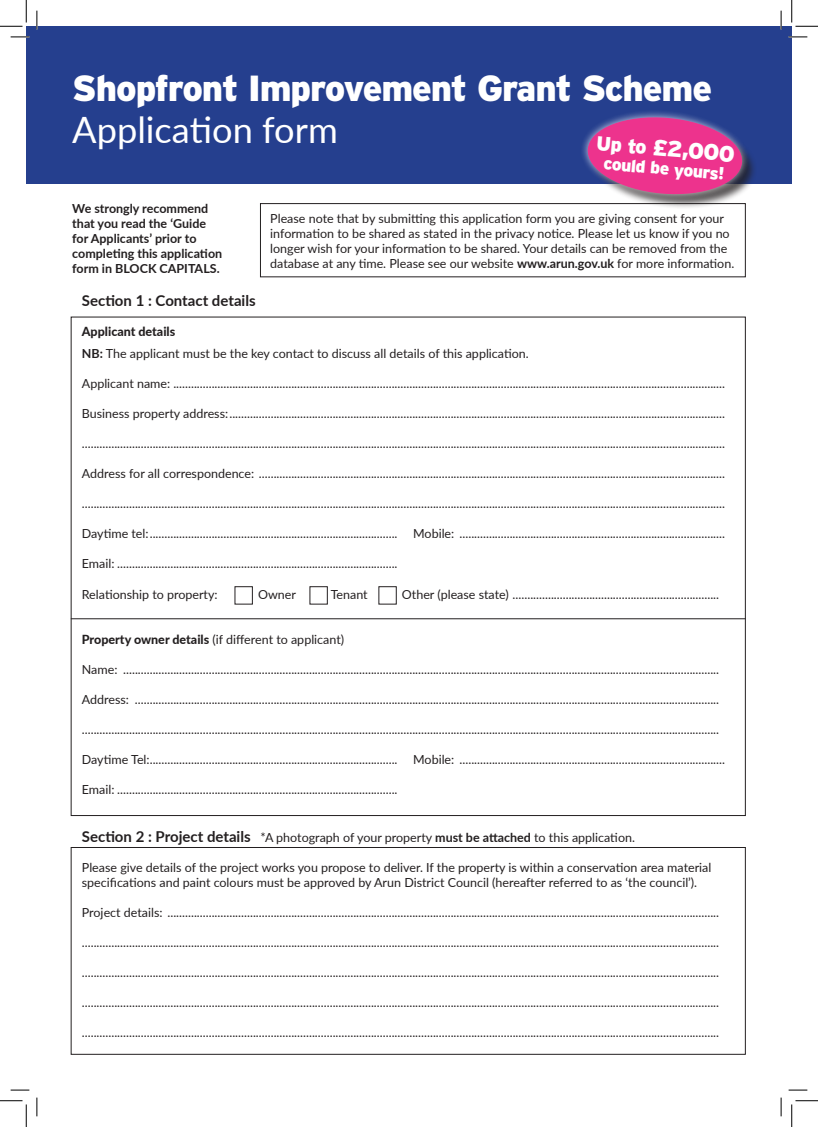
<style>
.page{position:relative;width:818px;height:1127px;background:#fff}
.page>*{position:absolute;margin:0;border:0;box-sizing:border-box;transform-origin:0 0}
.t1{font:900 36.25px "Interstate";letter-spacing:-.03em;color:#fff}
.t2{font:36.25px "Lato";color:#fff}
.t3{font:900 22.5px "Interstate";color:#fff}
.t4{font:900 17.5px "Interstate";color:#fff}
.t5{font:700 15px "Lato";color:#231f20}
.t6{font:12.5px/15px "Lato";color:#231f20}
.t7{font:700 12.5px/15px "Lato";color:#231f20}
.t8{font:800 12.5px "Lato";color:#231f20}
.s1{font-size:20px}
.s2{font-weight:700}
.s3{font-weight:800}
.s4{font-weight:700;font-size:15px}
</style>
<div class="page">
<div style="left:26px;top:26px;width:766px;height:157px;background:#253f8e"></div>
<svg style="left:576px;top:112px;width:178px;height:96px"></svg>
<div style="left:260px;top:203px;width:486px;height:74px;border:1px solid #231f20"></div>
<div style="left:71px;top:847px;width:675px;height:207px;border:1px solid #231f20"></div>
<hr style="left:71px;top:618px;width:675px;height:1px;background:#231f20">
<svg style="left:11px;top:36px;width:18px;height:2px"></svg>
<svg style="left:788px;top:36px;width:19px;height:2px"></svg>
<svg style="left:11px;top:1089px;width:18px;height:1px"></svg>
<svg style="left:788px;top:1089px;width:19px;height:1px"></svg>
<svg style="left:36px;top:11px;width:2px;height:18px"></svg>
<svg style="left:36px;top:1097px;width:2px;height:18px"></svg>
<svg style="left:780px;top:11px;width:2px;height:18px"></svg>
<svg style="left:780px;top:1097px;width:2px;height:18px"></svg>
<svg style="left:0;top:0;width:27px;height:27px"></svg>
<svg style="left:0;top:1100px;width:27px;height:26px"></svg>
<svg style="left:791px;top:0;width:27px;height:27px"></svg>
<svg style="left:791px;top:1100px;width:27px;height:26px"></svg>
<p class="t1" style="left:72px;top:67px;width:641px">Shopfront Improvement Grant Scheme</p>
<p class="t2" style="left:72px;top:104px;width:267px">Application form</p>
<p class="t3" style="left:598px;top:129px;width:140px;rotate:5deg"><span class="s1">Up to</span> £2,000</p>
<p class="t4" style="left:604px;top:153px;width:123px;rotate:5deg">could be yours!</p>
<p class="t7" style="left:72px;top:201px;width:151px">We strongly recommend that you read the ‘Guide for Applicants’ prior to completing this application form in BLOCK CAPITALS.</p>
<p class="t5" style="left:82px;top:289px;width:175px">Section 1 : Contact details</p>
<p class="t8" style="left:82px;top:322px;width:95px">Applicant details</p>
<p class="t6" style="left:82px;top:345px;width:448px"><span class="s2">NB:</span> The applicant must be the key contact to discuss all details of this application.</p>
<p class="t6" style="left:82px;top:375px;width:645px">Applicant name: ...........................................................................................................................................................................................</p>
<p class="t6" style="left:82px;top:405px;width:645px">Business property address:........................................................................................................................................................................</p>
<p class="t6" style="left:82px;top:435px;width:645px">..........................................................................................................................................................................................................................</p>
<p class="t6" style="left:82px;top:465px;width:645px">Address for all correspondence: ..............................................................................................................................................................</p>
<p class="t6" style="left:82px;top:495px;width:645px">..........................................................................................................................................................................................................................</p>
<p class="t6" style="left:82px;top:525px;width:645px">Daytime tel:.................................................................................... Mobile: ..........................................................................................</p>
<p class="t6" style="left:82px;top:555px;width:317px">Email: ...............................................................................................</p>
<p class="t6" style="left:82px;top:585px;width:137px">Relationship to property:</p>
<p class="t6" style="left:258px;top:585px;width:39px">Owner</p>
<p class="t6" style="left:331px;top:585px;width:39px">Tenant</p>
<p class="t6" style="left:402px;top:585px;width:319px">Other (please state) ......................................................................</p>
<p class="t6" style="left:82px;top:630px;width:264px"><span class="s3">Property owner details</span> (if different to applicant)</p>
<p class="t6" style="left:82px;top:660px;width:639px">Name: ..........................................................................................................................................................................................................</p>
<p class="t6" style="left:82px;top:690px;width:639px">Address: ......................................................................................................................................................................................................</p>
<p class="t6" style="left:82px;top:720px;width:639px">........................................................................................................................................................................................................................</p>
<p class="t6" style="left:82px;top:750px;width:645px">Daytime Tel:.................................................................................... Mobile: ..........................................................................................</p>
<p class="t6" style="left:82px;top:780px;width:317px">Email: ...............................................................................................</p>
<p class="t6" style="left:82px;top:828px;width:555px"><span class="s4">Section 2 : Project details</span> *A photograph of your property <span class="s2">must be attached</span> to this application.</p>
<p class="t6" style="left:82px;top:858px;width:631px">Please give details of the project works you propose to deliver. If the property is within a conservation area material</p>
<p class="t6" style="left:82px;top:873px;width:617px">specifications and paint colours must be approved by Arun District Council (hereafter referred to as ‘the council’).</p>
<p class="t6" style="left:82px;top:903px;width:639px">Project details: ...........................................................................................................................................................................................</p>
<p class="t6" style="left:82px;top:933px;width:639px">........................................................................................................................................................................................................................</p>
<p class="t6" style="left:82px;top:963px;width:639px">........................................................................................................................................................................................................................</p>
<p class="t6" style="left:82px;top:993px;width:639px">........................................................................................................................................................................................................................</p>
<p class="t6" style="left:82px;top:1023px;width:639px">........................................................................................................................................................................................................................</p>
<p class="t6" style="left:270px;top:210px;width:465px">Please note that by submitting this application form you are giving consent for your information to be shared as stated in the privacy notice. Please let us know if you no longer wish for your information to be shared. Your details can be removed from the database at any time. Please see our website <span class="s2">www.arun.gov.uk</span> for more information.</p>
</div>
